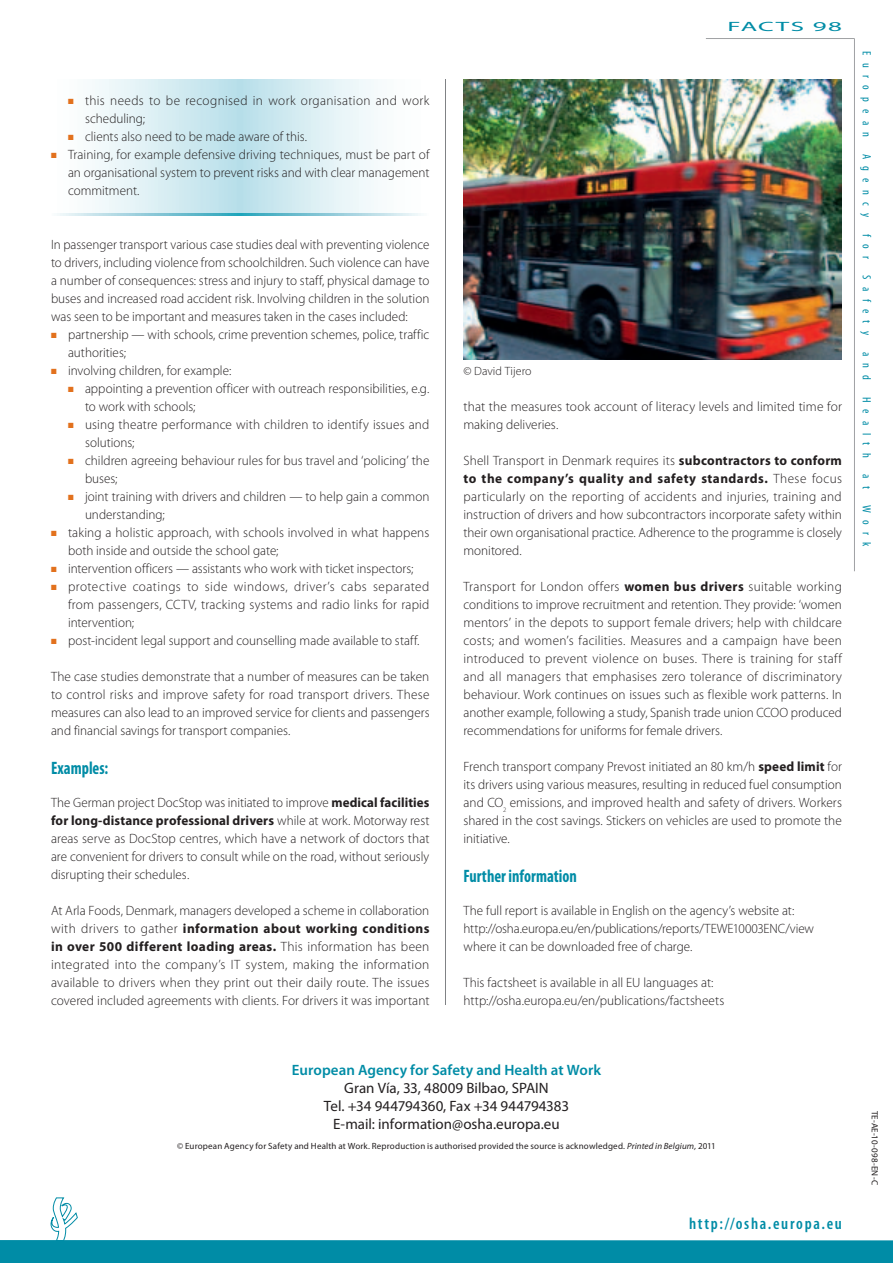
<style>
.page{position:relative;width:893px;height:1263px;background:#fff}
.page>*{position:absolute;margin:0;border:0;box-sizing:border-box;transform-origin:0 0}
.t1{font:700 condensed 18px "Myriad Pro";color:#008ca6;scale:.9 1}
.t2{font:600 condensed 16.5px "Myriad Pro";letter-spacing:.105em;color:#008ca6}
.t3{font:15px/18px "Myriad Pro";color:#231f20;text-align:center}
.t4{font:600 15px "Myriad Pro";color:#008ca6}
.t5{font:300 13.5px/18px "Myriad Pro";letter-spacing:.005em;color:#231f20}
.t6{font:300 13.5px/18px "Myriad Pro";letter-spacing:.005em;color:#231f20;text-align:justify;scale:.96 1}
.t7{font:300 13.5px/18px "Myriad Pro";letter-spacing:.025em;color:#231f20}
.t8{font:13.5px "Myriad Pro";letter-spacing:.055em;color:#008ca6;scale:2 1}
.t9{font:condensed 12px "Myriad Pro";letter-spacing:.61em;color:#008ca6}
.t10{font:300 12px "Myriad Pro";letter-spacing:.005em;color:#231f20}
.t11{font:9px "Myriad Pro";letter-spacing:.015em;color:#231f20}
.s1{color:#e2711d}
.s2{font-weight:700}
.s3{font-style:italic}
</style>
<div class="page">
<svg style="left:95px;top:79px;width:279px;height:134px;background:#d7edf2"></svg>
<svg style="left:0;top:1197px;width:893px;height:66px"></svg>
<hr style="left:445px;top:79px;width:1px;height:926px;background:#808285">
<svg style="left:706px;top:38px;width:149px;height:533px"></svg>
<img style="left:463px;top:79px;width:379px;height:280px">
<svg style="left:57px;top:213px;width:364px;height:2px"></svg>
<p class="t7" style="left:85px;top:92px;width:346px;text-indent:-17px"><span class="s1">■</span> this needs to be recognised in work organisation and work scheduling;</p>
<p class="t5" style="left:68px;top:128px;width:241px"><span class="s1">■</span> clients also need to be made aware of this.</p>
<p class="t5" style="left:68px;top:146px;width:364px;text-align:justify;text-indent:-17px"><span class="s1">■</span> Training, for example defensive driving techniques, must be part of an organisational system to prevent risks and with clear management commitment.</p>
<p class="t6" style="left:51px;top:236px;width:396px">In passenger transport various case studies deal with preventing violence to drivers, including violence from schoolchildren. Such violence can have a number of consequences: stress and injury to staff, physical damage to buses and increased road accident risk. Involving children in the solution was seen to be important and measures taken in the cases included:</p>
<p class="t5" style="left:68px;top:326px;width:363px;text-indent:-17px"><span class="s1">■</span> partnership — with schools, crime prevention schemes, police, traffic authorities;</p>
<p class="t5" style="left:51px;top:362px;width:182px"><span class="s1">■</span> involving children, for example:</p>
<p class="t5" style="left:85px;top:380px;width:346px;text-indent:-17px"><span class="s1">■</span> appointing a prevention officer with outreach responsibilities, e.g. to work with schools;</p>
<p class="t5" style="left:85px;top:416px;width:346px;text-indent:-17px"><span class="s1">■</span> using theatre performance with children to identify issues and solutions;</p>
<p class="t5" style="left:85px;top:452px;width:346px;text-indent:-17px"><span class="s1">■</span> children agreeing behaviour rules for bus travel and ‘policing’ the buses;</p>
<p class="t5" style="left:85px;top:488px;width:346px;text-indent:-17px"><span class="s1">■</span> joint training with drivers and children — to help gain a common understanding;</p>
<p class="t5" style="left:68px;top:524px;width:363px;text-indent:-17px"><span class="s1">■</span> taking a holistic approach, with schools involved in what happens both inside and outside the school gate;</p>
<p class="t5" style="left:51px;top:560px;width:364px"><span class="s1">■</span> intervention officers — assistants who work with ticket inspectors;</p>
<p class="t5" style="left:68px;top:578px;width:363px;text-align:justify;text-indent:-17px"><span class="s1">■</span> protective coatings to side windows, driver’s cabs separated from passengers, CCTV, tracking systems and radio links for rapid intervention;</p>
<p class="t5" style="left:51px;top:632px;width:370px"><span class="s1">■</span> post-incident legal support and counselling made available to staff.</p>
<p class="t5" style="left:51px;top:668px;width:380px;text-align:justify">The case studies demonstrate that a number of measures can be taken to control risks and improve safety for road transport drivers. These measures can also lead to an improved service for clients and passengers and financial savings for transport companies.</p>
<h1 class="t1" style="left:51px;top:757px;width:65px">Examples:</h1>
<p class="t6" style="left:51px;top:794px;width:396px">The German project DocStop was initiated to improve <span class="s2">medical facilities for long-distance professional drivers</span> while at work. Motorway rest areas serve as DocStop centres, which have a network of doctors that are convenient for drivers to consult while on the road, without seriously disrupting their schedules.</p>
<p class="t5" style="left:51px;top:902px;width:380px;text-align:justify">At Arla Foods, Denmark, managers developed a scheme in collaboration with drivers to gather <span class="s2">information about working conditions in over 500 different loading areas.</span> This information has been integrated into the company’s IT system, making the information available to drivers when they print out their daily route. The issues covered included agreements with clients. For drivers it was important</p>
<p class="t10" style="left:463px;top:364px;width:70px">© David Tijero</p>
<p class="t8" style="left:727px;top:19px;width:59px">FACTS 98</p>
<p class="t5" style="left:463px;top:398px;width:380px">that the measures took account of literacy levels and limited time for making deliveries.</p>
<p class="t5" style="left:463px;top:452px;width:380px;text-align:justify">Shell Transport in Denmark requires its <span class="s2">subcontractors to conform to the company’s quality and safety standards.</span> These focus particularly on the reporting of accidents and injuries, training and instruction of drivers and how subcontractors incorporate safety within their own organisational practice. Adherence to the programme is closely monitored.</p>
<p class="t5" style="left:463px;top:578px;width:380px;text-align:justify">Transport for London offers <span class="s2">women bus drivers</span> suitable working conditions to improve recruitment and retention. They provide: ‘women mentors’ in the depots to support female drivers; help with childcare costs; and women’s facilities. Measures and a campaign have been introduced to prevent violence on buses. There is training for staff and all managers that emphasises zero tolerance of discriminatory behaviour. Work continues on issues such as flexible work patterns. In another example, following a study, Spanish trade union CCOO produced recommendations for uniforms for female drivers.</p>
<p class="t5" style="left:463px;top:758px;width:380px;text-align:justify">French transport company Prevost initiated an 80 km/h <span class="s2">speed limit</span> for its drivers using various measures, resulting in reduced fuel consumption and CO<sub>2</sub> emissions, and improved health and safety of drivers. Workers shared in the cost savings. Stickers on vehicles are used to promote the initiative.</p>
<h1 class="t1" style="left:463px;top:865px;width:127px">Further information</h1>
<p class="t5" style="left:463px;top:902px;width:352px">The full report is available in English on the agency’s website at: http://osha.europa.eu/en/publications/reports/TEWE10003ENC/view where it can be downloaded free of charge.</p>
<p class="t5" style="left:463px;top:974px;width:262px">This factsheet is available in all EU languages at: http://osha.europa.eu/en/publications/factsheets</p>
<p class="t9" style="left:874px;top:51px;width:88px;rotate:90deg">European</p>
<p class="t9" style="left:874px;top:154px;width:65px;rotate:90deg">Agency</p>
<p class="t9" style="left:874px;top:234px;width:27px;rotate:90deg">for</p>
<p class="t9" style="left:874px;top:275px;width:62px;rotate:90deg">Safety</p>
<p class="t9" style="left:874px;top:352px;width:30px;rotate:90deg">and</p>
<p class="t9" style="left:874px;top:396px;width:63px;rotate:90deg">Health</p>
<p class="t9" style="left:874px;top:474px;width:16px;rotate:90deg">a t</p>
<p class="t9" style="left:874px;top:505px;width:43px;rotate:90deg">Work</p>
<p class="t4" style="left:292px;top:1061px;width:311px">European Agency for Safety and Health at Work</p>
<p class="t3" style="left:324px;top:1079px;width:247px">Gran Vía, 33, 48009 Bilbao, SPAIN<br>Tel. +34 944794360, Fax +34 944794383<br>E-mail: information@osha.europa.eu</p>
<p class="t11" style="left:177px;top:1140px;width:540px">© European Agency for Safety and Health at Work. Reproduction is authorised provided the source is acknowledged. <span class="s3">Printed in Belgium,</span> 2011</p>
<p class="t2" style="left:689px;top:1214px;width:154px">http://osha.europa.eu</p>
<p class="t11" style="left:880px;top:1110px;width:76px;rotate:90deg">TE-AE-10-098-EN-C</p>
</div>
